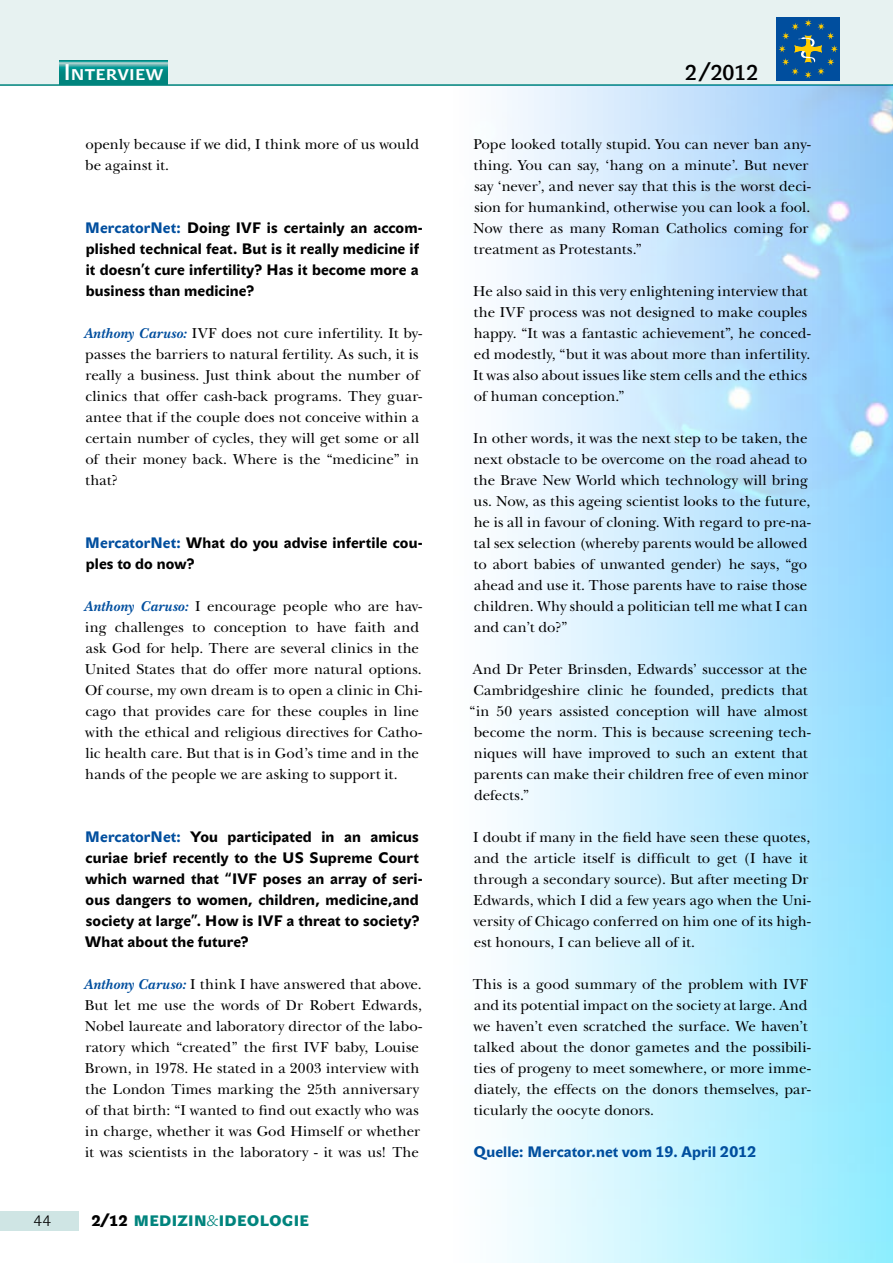
<style>
.page{position:relative;width:893px;height:1263px;background:#fff}
.page>*{position:absolute;margin:0;border:0;box-sizing:border-box;transform-origin:0 0}
.t1{font:22.5px "John Sans Medium Pro";letter-spacing:.02em;color:#fff}
.t2{font:21px "John Sans Medium Pro";color:#000}
.t3{font:15px/21px "New Baskerville Std";letter-spacing:.005em;color:#000}
.t4{font:700 15px/21px "John Sans Medium Pro";letter-spacing:.01em;color:#000}
.t5{font:700 15px "John Sans Medium Pro";letter-spacing:.005em;color:#004e9e}
.t6{font:15px "John Sans Black Pro";letter-spacing:.015em;color:#00847d}
.t7{font:15px "John Sans Lite Pro";color:#000}
.s1{color:#004e9e}
.s2{font-weight:700;font-style:italic;color:#004e9e}
.s3{color:#000}
.s4{font-family:"John Sans Lite Pro"}
</style>
<div class="page">
<div style="left:0;top:0;width:893px;height:86px;background:#e7f2f1"></div>
<hr style="left:0;top:84px;width:893px;height:2px;background:#00847d">
<div style="left:0;top:1211px;width:79px;height:19px;background:#cfe5e4"></div>
<div style="left:777px;top:17px;width:63px;height:63px;background:#004e9e"></div>
<svg style="left:779px;top:19px;width:59px;height:59px"></svg>
<svg style="left:60px;top:60px;width:108px;height:24px;background:#18938e"></svg>
<img style="left:442px;top:85px;width:451px;height:1178px">
<h1 class="t1" style="left:64px;top:59px;width:101px">Interview</h1>
<h2 class="t2" style="left:685px;top:61px;width:75px">2/2012</h2>
<p class="t3" style="left:85px;top:133px;width:335px">openly because if we did, I think more of us would be against it.</p>
<p class="t4" style="left:85px;top:217px;width:339px"><span class="s1">MercatorNet:</span> Doing IVF is certainly an accom&shy;plished technical feat. But is it really medicine if it doesn’t cure infertility? Has it become more a business than medicine?</p>
<p class="t3" style="left:84px;top:322px;width:340px"><span class="s2">Anthony Caruso:</span> IVF does not cure infertility. It by&shy;passes the barriers to natural fertility. As such, it is really a business. Just think about the number of clinics that offer cash-back programs. They guar&shy;antee that if the couple does not conceive within a certain number of cycles, they will get some or all of their money back. Where is the “medicine” in that?</p>
<p class="t4" style="left:85px;top:532px;width:339px"><span class="s1">MercatorNet:</span> What do you advise infertile cou&shy;ples to do now?</p>
<p class="t3" style="left:84px;top:595px;width:340px"><span class="s2">Anthony Caruso:</span> I encourage people who are hav&shy;ing challenges to conception to have faith and ask God for help. There are several clinics in the United States that do offer more natural options.<br>Of course, my own dream is to open a clinic in Chi&shy;cago that provides care for these couples in line with the ethical and religious directives for Catho&shy;lic health care. But that is in God’s time and in the hands of the people we are asking to support it.</p>
<p class="t4" style="left:85px;top:826px;width:339px"><span class="s1">MercatorNet:</span> You participated in an amicus curiae brief recently to the US Supreme Court which warned that “IVF poses an array of seri&shy;ous dangers to women, children, medicine,and society at large”. How is IVF a threat to society?<br>What about the future?</p>
<p class="t3" style="left:84px;top:973px;width:340px"><span class="s2">Anthony Caruso:</span> I think I have answered that above.<br>But let me use the words of Dr Robert Edwards, Nobel laureate and laboratory director of the labo&shy;ratory which “created” the first IVF baby, Louise Brown, in 1978. He stated in a 2003 interview with the London Times marking the 25th anniversary of that birth: “I wanted to find out exactly who was in charge, whether it was God Himself or whether it was scientists in the laboratory - it was us! The</p>
<p class="t7" style="left:34px;top:1212px;width:19px">44</p>
<p class="t6" style="left:91px;top:1212px;width:219px"><span class="s3">2/12</span> MEDIZIN<span class="s4">&amp;</span>I DEOLOGIE</p>
<p class="t3" style="left:473px;top:133px;width:339px">Pope looked totally stupid. You can never ban any&shy;thing. You can say, ‘hang on a minute’. But never say ‘never’, and never say that this is the worst deci&shy;sion for humankind, otherwise you can look a fool.<br>Now there as many Roman Catholics coming for treatment as Protestants.”</p>
<p class="t3" style="left:473px;top:280px;width:339px">He also said in this very enlightening interview that the IVF process was not designed to make couples happy. “It was a fantastic achievement”, he conced&shy;ed modestly, “but it was about more than infertility.<br>It was also about issues like stem cells and the ethics of human conception.”</p>
<p class="t3" style="left:473px;top:427px;width:339px">In other words, it was the next step to be taken, the next obstacle to be overcome on the road ahead to the Brave New World which technology will bring us. Now, as this ageing scientist looks to the future, he is all in favour of cloning. With regard to pre-na&shy;tal sex selection (whereby parents would be allowed to abort babies of unwanted gender) he says, “go ahead and use it. Those parents have to raise those children. Why should a politician tell me what I can and can’t do?”</p>
<p class="t3" style="left:473px;top:658px;width:336px">And Dr Peter Brinsden, Edwards’ successor at the</p>
<p class="t3" style="left:474px;top:679px;width:336px">Cambridgeshire clinic he founded, predicts that</p>
<p class="t3" style="left:469px;top:700px;width:340px">“in 50 years assisted conception will have almost</p>
<p class="t3" style="left:474px;top:721px;width:338px">become the norm. This is because screening tech-</p>
<p class="t3" style="left:474px;top:742px;width:335px">niques will have improved to such an extent that</p>
<p class="t3" style="left:474px;top:763px;width:336px">parents can make their children free of even minor</p>
<p class="t3" style="left:474px;top:784px;width:57px">defects.”</p>
<p class="t3" style="left:473px;top:826px;width:339px">I doubt if many in the field have seen these quotes, and the article itself is difficult to get (I have it through a secondary source). But after meeting Dr Edwards, which I did a few years ago when the Uni&shy;versity of Chicago conferred on him one of its high&shy;est honours, I can believe all of it.</p>
<p class="t3" style="left:473px;top:973px;width:339px">This is a good summary of the problem with IVF and its potential impact on the society at large. And we haven’t even scratched the surface. We haven’t talked about the donor gametes and the possibili&shy;ties of progeny to meet somewhere, or more imme&shy;diately, the effects on the donors themselves, par&shy;ticularly the oocyte donors.</p>
<p class="t5" style="left:474px;top:1143px;width:284px">Quelle: Mercator.net vom 19. April 2012</p>
</div>
